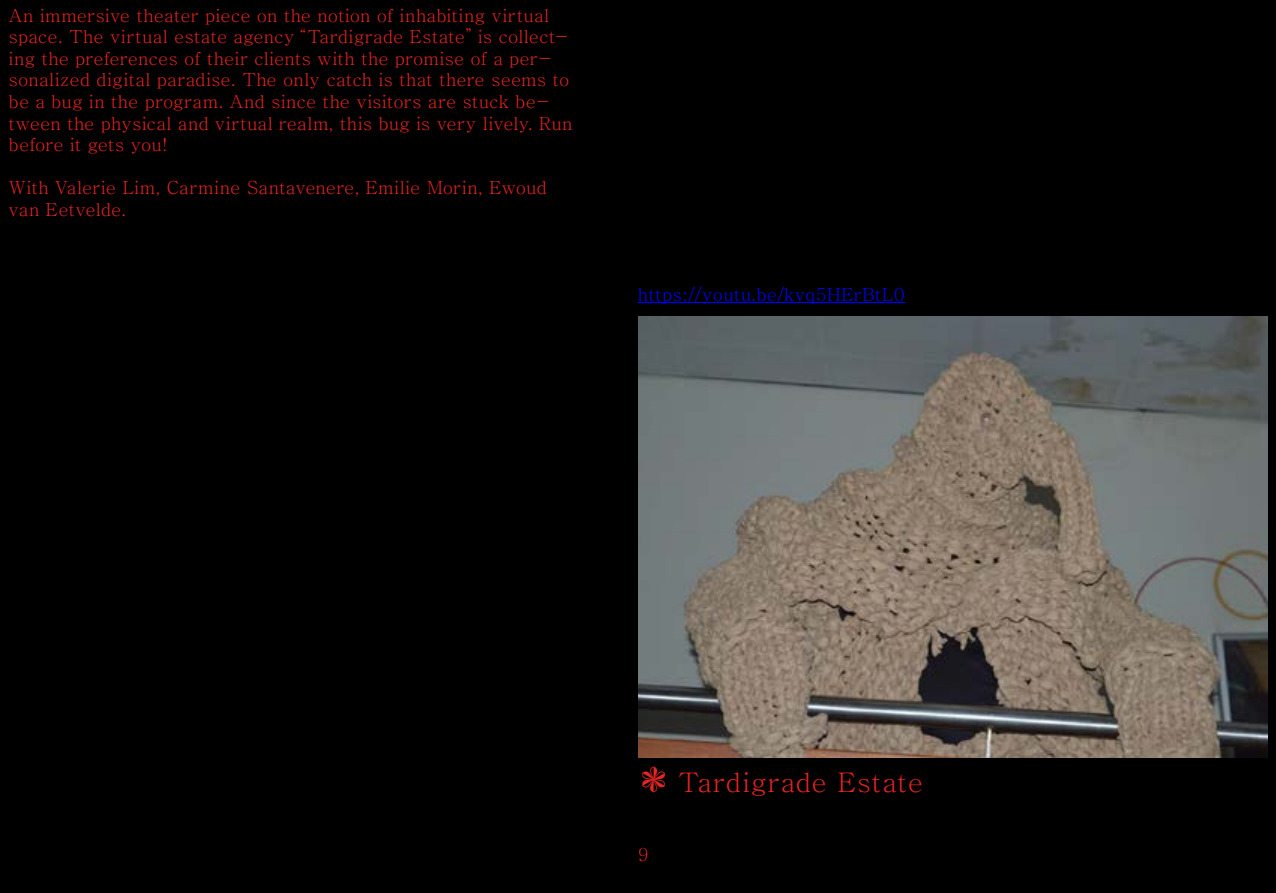
<style>
.page{position:relative;width:1276px;height:893px;background:#000}
.page>*{position:absolute;margin:0;border:0;box-sizing:border-box;transform-origin:0 0}
.t1{font:500 27px "Adobe Myungjo Std";letter-spacing:.01em;color:#e52321}
.t2{font:500 18px/21.6px "Adobe Myungjo Std";letter-spacing:-.005em;color:#e52321}
.t3{font:500 18px "Adobe Myungjo Std";color:#00f}
.s1{color:#e52622}
</style>
<div class="page">
<img style="left:638px;top:317px;width:629px;height:441px">
<hr style="left:638px;top:302px;width:267px;height:1px;background:#00f">
<p class="t2" style="left:9px;top:4px;width:566px">An immersive theater piece on the notion of inhabiting virtual space. The virtual estate agency“Tardigrade Estate”is collect&shy;ing the preferences of their clients with the promise of a per&shy;sonalized digital paradise. The only catch is that there seems to be a bug in the program. And since the visitors are stuck be&shy;tween the physical and virtual realm, this bug is very lively. Run before it gets you!</p>
<p class="t2" style="left:9px;top:177px;width:540px">With Valerie Lim, Carmine Santavenere, Emilie Morin, Ewoud van Eetvelde.</p>
<p class="t3" style="left:638px;top:285px;width:268px">https://youtu.be/kvq5HErBtL0</p>
<h1 class="t1" style="left:638px;top:769px;width:287px"><span class="s1">❃</span> Tardigrade Estate</h1>
<p class="t2" style="left:638px;top:844px;width:13px">9</p>
</div>
